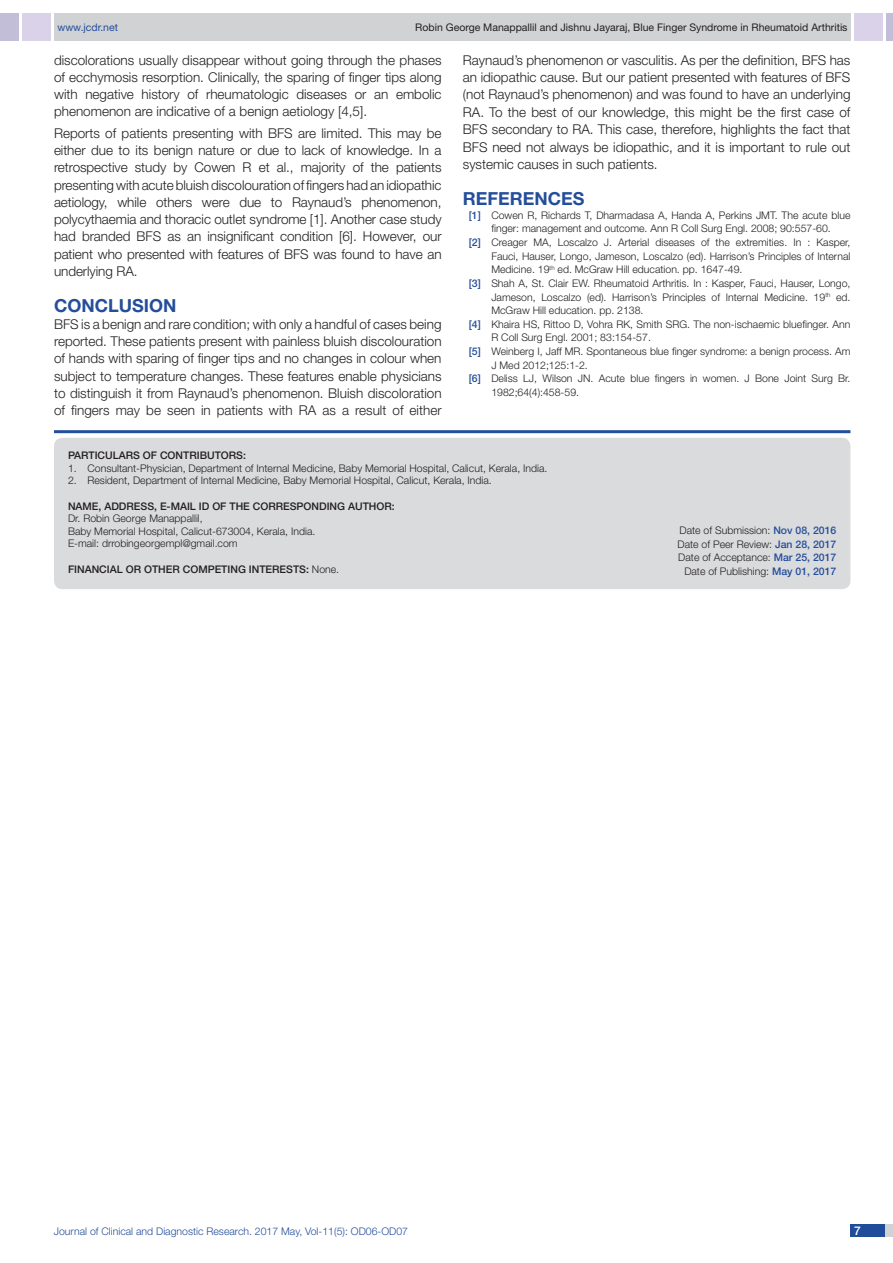
<style>
.page{position:relative;width:893px;height:1263px;background:#fff}
.page>*{position:absolute;margin:0;border:0;box-sizing:border-box;transform-origin:0 0}
.Heading{font:700 18px "Helvetica Neue";color:#244e9b}
.Body_text{font:300 13.5px/17.2px "Helvetica Neue";color:#231f20;text-align:justify}
.t1{font:500 12px "Helvetica Neue";color:#fff}
.Partic_Contri_Txt{font:300 10.5px "Helvetica Neue";color:#231f20}
.Partic_Contri_Head{font:500 10.5px "Helvetica Neue";color:#231f20}
.t2{font:10.5px "Helvetica Neue";color:#231f20}
.t3{font:300 10.5px "Helvetica Neue";color:#244e9b}
.t4{font:10.5px "Helvetica Neue";color:#244e9b}
.Partic_Contri_Head-2{font:300 10.5px "Helvetica Neue";color:#231f20}
.s1{font-weight:500;color:#244e9b}
.s2{font-weight:500}
</style>
<div class="page">
<div style="left:54px;top:13px;width:796px;height:28px;background:#d1d2d4"></div>
<div style="left:0;top:13px;width:19px;height:28px;background:#c2bed7"></div>
<div style="left:22px;top:13px;width:29px;height:28px;background:#d9d2e8"></div>
<div style="left:886px;top:13px;width:7px;height:28px;background:#c2bed7"></div>
<div style="left:854px;top:13px;width:29px;height:28px;background:#d9d2e8"></div>
<div style="left:850px;top:1224px;width:43px;height:13px;background:#d1d2d4"></div>
<div style="left:850px;top:1224px;width:35px;height:13px;background:#214c99"></div>
<hr style="left:54px;top:430px;width:796px;height:3px;background:#244e9b">
<div style="left:54px;top:438px;width:796px;height:151px;background:#dadbdc;border-radius:9px"></div>
<p class="t4" style="left:57px;top:21px;width:62px">www.jcdr.net</p>
<p class="t2" style="left:415px;top:21px;width:434px">Robin George Manappallil and Jishnu Jayaraj, Blue Finger Syndrome in Rheumatoid Arthritis</p>
<p class="Body_text" style="left:54px;top:51px;width:389px">discolorations usually disappear without going through the phases of ecchymosis resorption. Clinically, the sparing of finger tips along with negative history of rheumatologic diseases or an embolic phenomenon are indicative of a benign aetiology [4,5].</p>
<p class="Body_text" style="left:54px;top:124px;width:389px">Reports of patients presenting with BFS are limited. This may be either due to its benign nature or due to lack of knowledge. In a retrospective study by Cowen R et al., majority of the patients presenting with acute bluish discolouration of fingers had an idiopathic aetiology, while others were due to Raynaud’s phenomenon, polycythaemia and thoracic outlet syndrome [1]. Another case study had branded BFS as an insignificant condition [6]. However, our patient who presented with features of BFS was found to have an underlying RA.</p>
<p class="Heading" style="left:54px;top:294px;width:124px">CONCLUSION</p>
<p class="Body_text" style="left:54px;top:315px;width:389px">BFS is a benign and rare condition; with only a handful of cases being reported. These patients present with painless bluish discolouration of hands with sparing of finger tips and no changes in colour when subject to temperature changes. These features enable physicians to distinguish it from Raynaud’s phenomenon. Bluish discoloration of fingers may be seen in patients with RA as a result of either</p>
<p class="Body_text" style="left:463px;top:51px;width:389px">Raynaud’s phenomenon or vasculitis. As per the definition, BFS has an idiopathic cause. But our patient presented with features of BFS (not Raynaud’s phenomenon) and was found to have an underlying RA. To the best of our knowledge, this might be the first case of BFS secondary to RA. This case, therefore, highlights the fact that BFS need not always be idiopathic, and it is important to rule out systemic causes in such patients.</p>
<p class="Heading" style="left:463px;top:187px;width:123px">REFERENCES</p>
<p class="Partic_Contri_Txt" style="left:469px;top:208px;width:383px"><span class="s1">[1]</span> Cowen R, Richards T, Dharmadasa A, Handa A, Perkins JMT. The acute blue</p>
<p class="Partic_Contri_Txt" style="left:491px;top:222px;width:341px">finger: management and outcome. Ann R Coll Surg Engl. 2008; 90:557-60.</p>
<p class="Partic_Contri_Txt" style="left:469px;top:236px;width:383px"><span class="s1">[2]</span> Creager MA, Loscalzo J. Arterial diseases of the extremities. In : Kasper,</p>
<p class="Partic_Contri_Txt" style="left:491px;top:249px;width:361px">Fauci, Hauser, Longo, Jameson, Loscalzo (ed). Harrison’s Principles of Internal</p>
<p class="Partic_Contri_Txt" style="left:491px;top:263px;width:253px">Medicine. 19<sup>th</sup> ed. McGraw Hill education. pp. 1647-49.</p>
<p class="Partic_Contri_Txt" style="left:469px;top:277px;width:383px"><span class="s1">[3]</span> Shah A, St. Clair EW. Rheumatoid Arthritis. In : Kasper, Fauci, Hauser, Longo,</p>
<p class="Partic_Contri_Txt" style="left:491px;top:290px;width:361px">Jameson, Loscalzo (ed). Harrison’s Principles of Internal Medicine. 19<sup>th</sup> ed.</p>
<p class="Partic_Contri_Txt" style="left:491px;top:304px;width:154px">McGraw Hill education. pp. 2138.</p>
<p class="Partic_Contri_Txt" style="left:469px;top:318px;width:383px"><span class="s1">[4]</span> Khaira HS, Rittoo D, Vohra RK, Smith SRG. The non-ischaemic bluefinger. Ann</p>
<p class="Partic_Contri_Txt" style="left:491px;top:331px;width:161px">R Coll Surg Engl. 2001; 83:154-57.</p>
<p class="Partic_Contri_Txt" style="left:469px;top:345px;width:383px"><span class="s1">[5]</span> Weinberg I, Jaff MR. Spontaneous blue finger syndrome: a benign process. Am</p>
<p class="Partic_Contri_Txt" style="left:491px;top:359px;width:98px">J Med 2012;125:1-2.</p>
<p class="Partic_Contri_Txt" style="left:469px;top:372px;width:383px"><span class="s1">[6]</span> Deliss LJ, Wilson JN. Acute blue fingers in women. J Bone Joint Surg Br.</p>
<p class="Partic_Contri_Txt" style="left:491px;top:386px;width:89px">1982;64(4):458-59.</p>
<p class="Partic_Contri_Head" style="left:68px;top:449px;width:8px">PAR</p>
<p class="Partic_Contri_Head" style="left:88px;top:449px;width:25px">TICULAR</p>
<p class="Partic_Contri_Head" style="left:133px;top:449px;width:114px">S OF CONTRIBUTORS:</p>
<p class="Partic_Contri_Txt" style="left:68px;top:462px;width:481px">1. Consultant-Physician, Department of Internal Medicine, Baby Memorial Hospital, Calicut, Kerala, India.</p>
<p class="Partic_Contri_Txt" style="left:68px;top:474px;width:425px">2. Resident, Department of Internal Medicine, Baby Memorial Hospital, Calicut, Kerala, India.</p>
<p class="Partic_Contri_Head" style="left:68px;top:499px;width:201px">NAME, ADDRESS, E-MAIL ID OF THE CORRE</p>
<p class="Partic_Contri_Head" style="left:290px;top:499px;width:15px">SPON</p>
<p class="Partic_Contri_Head" style="left:319px;top:499px;width:59px">DING AUTHOR</p>
<p class="Partic_Contri_Head" style="left:392px;top:499px;width:4px">:</p>
<p class="Partic_Contri_Txt" style="left:68px;top:512px;width:136px">Dr. Robin George Manappallil,</p>
<p class="Partic_Contri_Txt" style="left:68px;top:525px;width:249px">Baby Memorial Hospital, Calicut-673004, Kerala, India.</p>
<p class="Partic_Contri_Txt" style="left:68px;top:537px;width:171px">E-mail: drrobingeorgempl@gmail.com</p>
<p class="Partic_Contri_Head" style="left:68px;top:562px;width:99px">Financial OR OTHER</p>
<p class="Partic_Contri_Head" style="left:183px;top:562px;width:91px">COMPETING INTERE</p>
<p class="Partic_Contri_Head-2" style="left:286px;top:562px;width:54px"><span class="s2">STS:</span> None.</p>
<p class="Partic_Contri_Txt" style="left:679px;top:524px;width:158px">Date of Submission: <span class="s1">Nov 08, 2016</span></p>
<p class="Partic_Contri_Txt" style="left:677px;top:537px;width:160px">Date of Peer Review: <span class="s1">Jan 28, 2017</span></p>
<p class="Partic_Contri_Txt" style="left:678px;top:551px;width:160px">Date of Acceptance: <span class="s1">Mar 25, 2017</span></p>
<p class="Partic_Contri_Txt" style="left:684px;top:564px;width:154px">Date of Publishing: <span class="s1">May 01, 2017</span></p>
<p class="t3" style="left:54px;top:1225px;width:356px">Journal of Clinical and Diagnostic Research. 2017 May, Vol-11(5): OD06-OD07</p>
<p class="t1" style="left:854px;top:1223px;width:8px">7</p>
</div>
